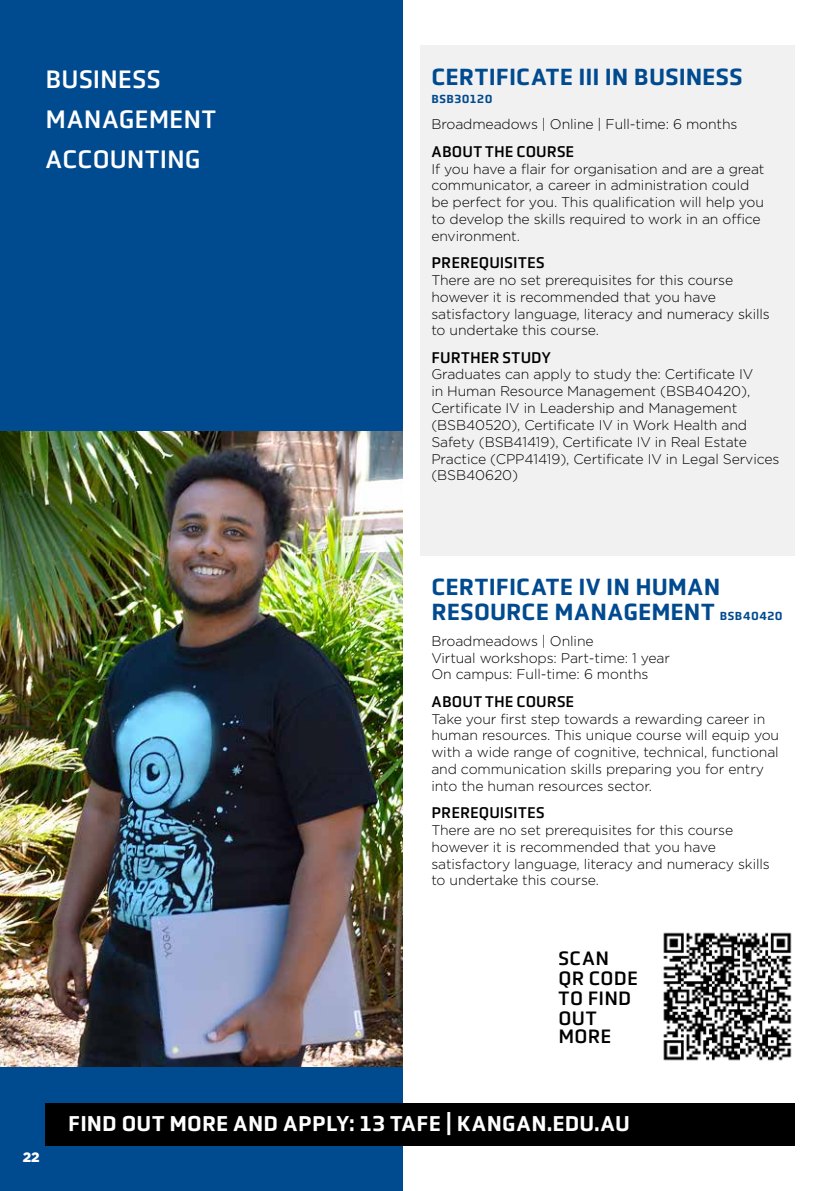
<style>
.page{position:relative;width:840px;height:1191px;background:#fff}
.page>*{position:absolute;margin:0;border:0;box-sizing:border-box;transform-origin:0 0}
.t1{font:26px/40.2px "Obvia";letter-spacing:.005em;color:#fff}
.t2{font:500 24px/24px "Obvia";letter-spacing:.005em;color:#004a8f}
.t3{font:500 22px "Obvia";letter-spacing:.01em;color:#fff}
.t4{font:20px/20px "Obvia";letter-spacing:.015em;color:#000}
.t5{font:16px "Obvia";letter-spacing:.005em;color:#000}
.t6{font:300 14px/16.8px "Gotham";letter-spacing:-.01em;color:#000}
.t7{font:900 13.6px "Gotham";color:#fff}
.t8{font:500 12px "Obvia";letter-spacing:.035em;color:#004a8f}
.s1{font-size:12px}
</style>
<div class="page">
<div style="left:0;top:0;width:403px;height:1191px;background:#004a8f"></div>
<img style="left:0;top:431px;width:403px;height:635px">
<div style="left:420px;top:45px;width:374px;height:511px;background:#f1f1f2"></div>
<img style="left:663px;top:932px;width:129px;height:129px">
<div style="left:45px;top:1103px;width:749px;height:42px;background:#000"></div>
<h1 class="t1" style="left:46px;top:59px;width:172px">BUSINESS<br>MANAGEMENT<br>ACCOUNTING</h1>
<h2 class="t2" style="left:431px;top:65px;width:312px">CERTIFICATE III IN BUSINESS</h2>
<p class="t8" style="left:431px;top:92px;width:63px">BSB30120</p>
<p class="t6" style="left:431px;top:116px;width:307px">Broadmeadows | Online | Full-time: 6 months</p>
<p class="t5" style="left:431px;top:142px;width:144px">ABOUT THE COURSE</p>
<p class="t6" style="left:431px;top:160px;width:334px">If you have a flair for organisation and are a great communicator, a career in administration could be perfect for you. This qualification will help you to develop the skills required to work in an office environment.</p>
<p class="t5" style="left:431px;top:253px;width:114px">PREREQUISITES</p>
<p class="t6" style="left:431px;top:271px;width:340px">There are no set prerequisites for this course however it is recommended that you have satisfactory language, literacy and numeracy skills to undertake this course.</p>
<p class="t5" style="left:431px;top:348px;width:121px">FURTHER STUDY</p>
<p class="t6" style="left:431px;top:366px;width:349px">Graduates can apply to study the: Certificate IV<br>in Human Resource Management (BSB40420), Certificate IV in Leadership and Management (BSB40520), Certificate IV in Work Health and Safety (BSB41419), Certificate IV in Real Estate Practice (CPP41419), Certificate IV in Legal Services (BSB40620)</p>
<h2 class="t2" style="left:431px;top:575px;width:352px">CERTIFICATE IV IN HUMAN<br>RESOURCE MANAGEMENT <span class="s1">BSB40420</span></h2>
<p class="t6" style="left:431px;top:632px;width:240px">Broadmeadows | Online<br>Virtual workshops: Part-time: 1 year<br>On campus: Full-time: 6 months</p>
<p class="t5" style="left:431px;top:692px;width:144px">ABOUT THE COURSE</p>
<p class="t6" style="left:431px;top:710px;width:349px">Take your first step towards a rewarding career in human resources. This unique course will equip you with a wide range of cognitive, technical, functional and communication skills preparing you for entry into the human resources sector.</p>
<p class="t5" style="left:431px;top:803px;width:114px">PREREQUISITES</p>
<p class="t6" style="left:431px;top:821px;width:340px">There are no set prerequisites for this course however it is recommended that you have satisfactory language, literacy and numeracy skills to undertake this course.</p>
<h3 class="t4" style="left:558px;top:948px;width:81px">SCAN<br>QR CODE<br>TO FIND<br>OUT</h3>
<h3 class="t4" style="left:558px;top:1026px;width:54px">MORE</h3>
<p class="t7" style="left:23px;top:1148px;width:18px">22</p>
<h3 class="t3" style="left:68px;top:1110px;width:563px">FIND OUT MORE AND APPLY: 13 TAFE | KANGAN.EDU.AU</h3>
</div>
